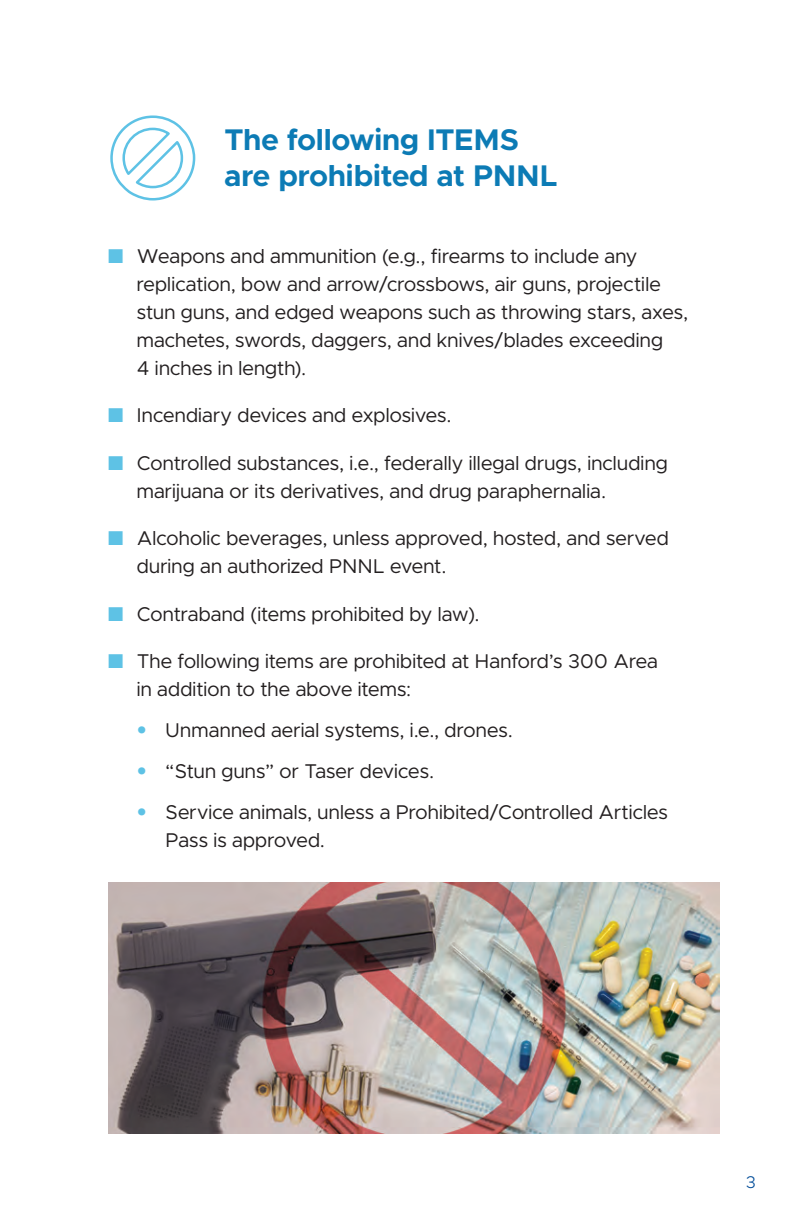
<style>
.page{position:relative;width:792px;height:1224px;background:#fff}
.page>*{position:absolute;margin:0;border:0;box-sizing:border-box;transform-origin:0 0}
.t1{font:700 30px/36px "Metropolis";color:#0c7bb5}
.t2{font:20px/28px "Metropolis";letter-spacing:.01em;color:#231f20}
.t3{font:300 17px "Metropolis";color:#014c98}
.s1{font-family:"Helvetica Neue LT Std";color:#5ec2e5}
</style>
<div class="page">
<svg style="left:110px;top:115px;width:86px;height:86px"></svg>
<img style="left:108px;top:882px;width:612px;height:252px">
<h1 class="t1" style="left:225px;top:122px;width:334px">The following ITEMS are prohibited at PNNL</h1>
<p class="t2" style="left:137px;top:242px;width:553px">Weapons and ammunition (e.g., firearms to include any replication, bow and arrow/crossbows, air guns, projectile stun guns, and edged weapons such as throwing stars, axes, machetes, swords, daggers, and knives/blades exceeding<br>4 inches in length).</p>
<p class="t2" style="left:137px;top:401px;width:316px">Incendiary devices and explosives.</p>
<p class="t2" style="left:137px;top:449px;width:532px">Controlled substances, i.e., federally illegal drugs, including marijuana or its derivatives, and drug paraphernalia.</p>
<p class="t2" style="left:137px;top:524px;width:533px">Alcoholic beverages, unless approved, hosted, and served during an authorized PNNL event.</p>
<p class="t2" style="left:137px;top:600px;width:344px">Contraband (items prohibited by law).</p>
<p class="t2" style="left:137px;top:647px;width:523px">The following items are prohibited at Hanford’s 300 Area in addition to the above items:</p>
<p class="t2" style="left:137px;top:716px;width:377px"><span class="s1">•</span> Unmanned aerial systems, i.e., drones.</p>
<p class="t2" style="left:137px;top:757px;width:299px"><span class="s1">•</span> “Stun guns” or Taser devices.</p>
<p class="t2" style="left:166px;top:798px;width:504px;text-indent:-29px"><span class="s1">•</span> Service animals, unless a Prohibited/Controlled Articles<br>Pass is approved.</p>
<p class="t3" style="left:746px;top:1172px;width:12px">3</p>
</div>
